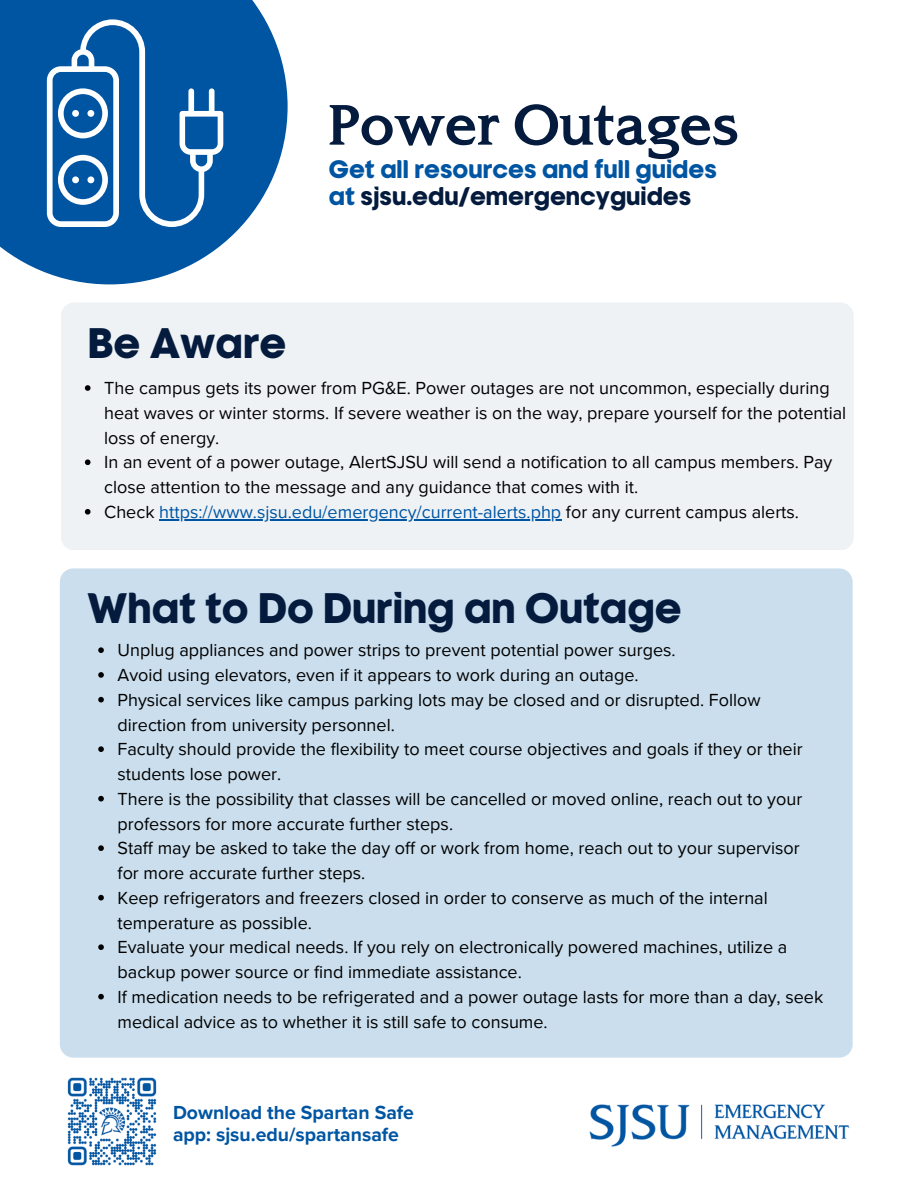
<style>
.page{position:relative;width:918px;height:1188px;background:#fff}
.page>*{position:absolute;margin:0;border:0;box-sizing:border-box;transform-origin:0 0}
.t1{font:700 54px "SJSU Spartan";color:#041b3e}
.t2{font:700 40.5px "SJSU Pride D";color:#041b3e}
.t3{font:700 24px/27px "SJSU Pride D";color:#0055a2}
.t4{font:700 19.5px/21.3px "Proxima Nova";color:#0055a2}
.t5{font:18px/24.8px "Proxima Nova";color:#000}
.t6{font:18px "Proxima Nova";color:#0055a2}
.s1{color:#041b3e}
.s2{color:#000}
</style>
<div class="page">
<div style="left:61px;top:303px;width:792px;height:247px;background:#eef2f5"></div>
<svg style="left:0;top:0;width:288px;height:284px;fill:#0055a2"></svg>
<div style="left:60px;top:568px;width:793px;height:490px;background:#cadeed"></div>
<img style="left:589px;top:1104px;width:261px;height:43px">
<img style="left:67px;top:1077px;width:90px;height:89px">
<svg style="left:47px;top:19px;width:176px;height:208px"></svg>
<svg style="left:85px;top:385px;width:6px;height:6px"></svg>
<svg style="left:85px;top:459px;width:6px;height:6px"></svg>
<svg style="left:85px;top:509px;width:6px;height:6px"></svg>
<hr style="left:159px;top:519px;width:402px;height:1px;background:#0055a2">
<svg style="left:98px;top:647px;width:6px;height:6px"></svg>
<svg style="left:98px;top:672px;width:6px;height:6px"></svg>
<svg style="left:98px;top:697px;width:6px;height:5px"></svg>
<svg style="left:98px;top:746px;width:6px;height:6px"></svg>
<svg style="left:98px;top:796px;width:6px;height:5px"></svg>
<svg style="left:98px;top:845px;width:6px;height:6px"></svg>
<svg style="left:98px;top:895px;width:6px;height:5px"></svg>
<svg style="left:98px;top:944px;width:6px;height:6px"></svg>
<svg style="left:98px;top:994px;width:6px;height:5px"></svg>
<p class="t1" style="left:329px;top:89px;width:411px">Power Outages</p>
<h4 class="t3" style="left:329px;top:156px;width:389px">Get all resources and full guides at <span class="s1">sjsu.edu/emergencyguides</span></h4>
<p class="t2" style="left:88px;top:319px;width:200px">Be Aware</p>
<h3 class="t5" style="left:104px;top:376px;width:744px">The campus gets its power from PG&amp;E. Power outages are not uncommon, especially during heat waves or winter storms. If severe weather is on the way, prepare yourself for the potential loss of energy.</h3>
<h2 class="t5" style="left:104px;top:450px;width:730px">In an event of a power outage, AlertSJSU will send a notification to all campus members. Pay close attention to the message and any guidance that comes with it.</h2>
<p class="t6" style="left:104px;top:501px;width:696px"><span class="s2">Check</span> https://www.sjsu.edu/emergency/current-alerts.php <span class="s2">for any current campus alerts.</span></p>
<p class="t2" style="left:87px;top:585px;width:596px">What to Do During an Outage</p>
<h2 class="t5" style="left:118px;top:638px;width:560px">Unplug appliances and power strips to prevent potential power surges.</h2>
<p class="t5" style="left:118px;top:663px;width:523px">Avoid using elevators, even if it appears to work during an outage.</p>
<p class="t5" style="left:118px;top:688px;width:645px">Physical services like campus parking lots may be closed and or disrupted. Follow direction from university personnel.</p>
<p class="t5" style="left:118px;top:737px;width:687px">Faculty should provide the flexibility to meet course objectives and goals if they or their students lose power.</p>
<p class="t5" style="left:118px;top:787px;width:686px">There is the possibility that classes will be cancelled or moved online, reach out to your professors for more accurate further steps.</p>
<p class="t5" style="left:118px;top:836px;width:684px">Staff may be asked to take the day off or work from home, reach out to your supervisor for more accurate further steps.</p>
<p class="t5" style="left:118px;top:886px;width:652px">Keep refrigerators and freezers closed in order to conserve as much of the internal temperature as possible.</p>
<p class="t5" style="left:118px;top:935px;width:671px">Evaluate your medical needs. If you rely on electronically powered machines, utilize a backup power source or find immediate assistance.</p>
<p class="t5" style="left:118px;top:985px;width:707px">If medication needs to be refrigerated and a power outage lasts for more than a day, seek medical advice as to whether it is still safe to consume.</p>
<p class="t4" style="left:173px;top:1103px;width:242px">Download the Spartan Safe app: sjsu.edu/spartansafe</p>
</div>
